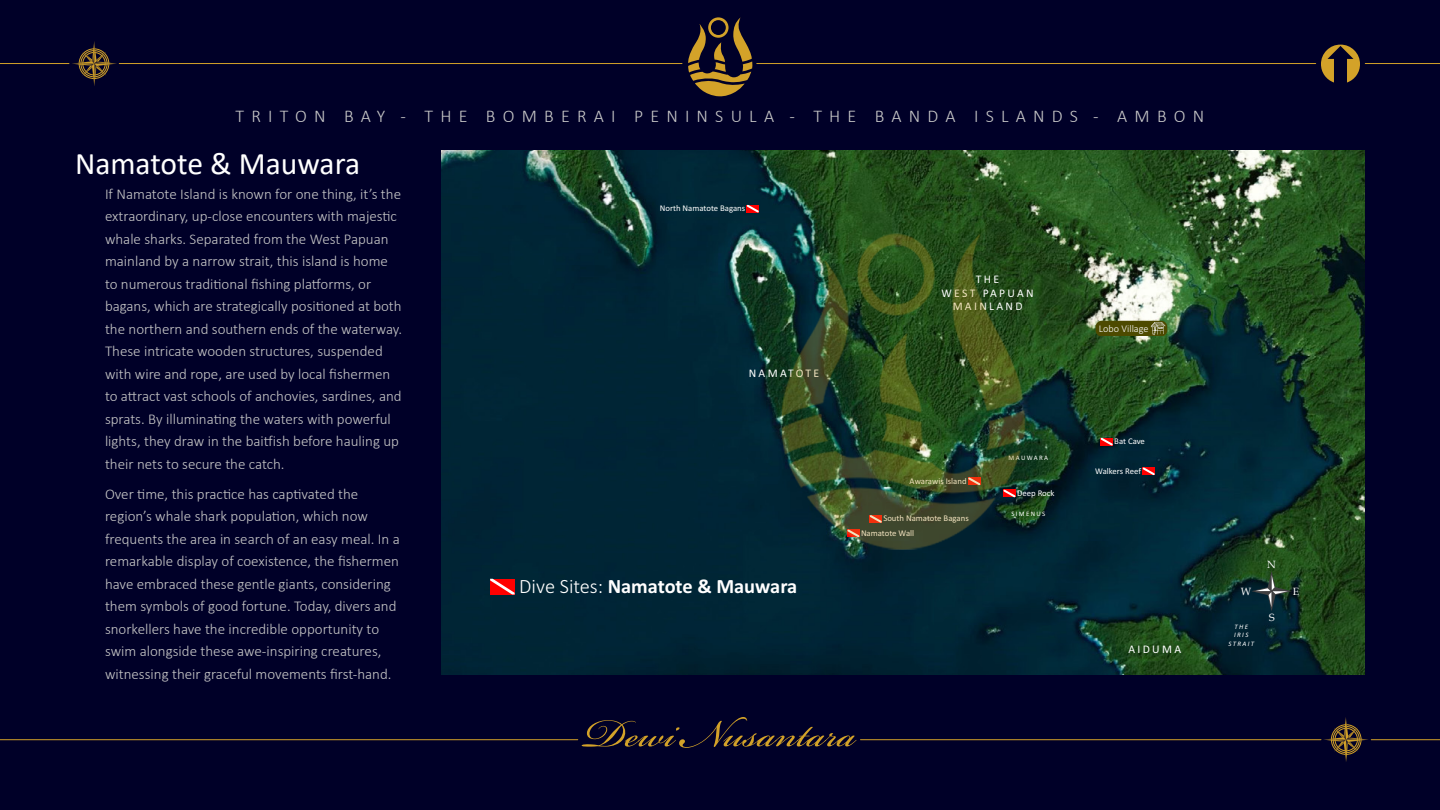
<style>
.page{position:relative;width:1440px;height:810px;background:#000028}
.page>*{position:absolute;margin:0;border:0;box-sizing:border-box;transform-origin:0 0}
.t1{font:61.5px "Bickham Script Pro";color:#d3a229}
.t2{font:31.5px "Calibri";color:#fff}
.t3{font:700 20.4px "Calibri";letter-spacing:-.005em;color:#fff}
.t4{font:300 18px "Calibri";letter-spacing:.4em;color:#c8c8c8}
.t5{font:300 15px/22.5px "Calibri";color:#c8c8c8}
.t6{font:11.7px/13.6px "Calibri";letter-spacing:.2em;color:#fff;text-align:center}
.t7{font:10.5px "Book Antiqua";color:#fff}
.t8{font:300 10.2px "Calibri";color:#fff}
.t9{font:8.77px/14.4px "Calibri";color:#fff}
.t10{font:6.82px "Calibri";letter-spacing:.2em;color:#fff}
.t11{font:italic 6.82px/8.8px "Calibri";letter-spacing:.2em;color:#fff;text-align:center}
.s1{font-weight:300}
</style>
<div class="page">
<img style="left:441px;top:150px;width:924px;height:525px">
<svg style="left:490px;top:579px;width:25px;height:15px"></svg>
<svg style="left:745px;top:203px;width:16px;height:11px"></svg>
<svg style="left:966px;top:476px;width:16px;height:11px"></svg>
<svg style="left:1141px;top:466px;width:16px;height:11px"></svg>
<svg style="left:868px;top:513px;width:16px;height:12px"></svg>
<svg style="left:846px;top:528px;width:15px;height:11px"></svg>
<svg style="left:1002px;top:488px;width:15px;height:11px"></svg>
<svg style="left:1099px;top:436px;width:16px;height:11px"></svg>
<svg style="left:1096px;top:321px;width:71px;height:15px"></svg>
<svg style="left:1251px;top:571px;width:41px;height:40px;background:#224136"></svg>
<hr style="left:119px;top:63px;width:563px;height:1px;background:#d3a229">
<hr style="left:0;top:63px;width:69px;height:1px;background:#d3a229">
<svg style="left:72px;top:41px;width:45px;height:45px"></svg>
<svg style="left:688px;top:17px;width:65px;height:80px"></svg>
<hr style="left:0;top:739px;width:578px;height:1px;background:#d3a229">
<hr style="left:1371px;top:739px;width:69px;height:1px;background:#d3a229">
<hr style="left:860px;top:739px;width:461px;height:1px;background:#d3a229">
<svg style="left:1324px;top:717px;width:44px;height:45px"></svg>
<hr style="left:757px;top:63px;width:559px;height:1px;background:#d3a229">
<hr style="left:1365px;top:63px;width:75px;height:1px;background:#d3a229">
<p class="t4" style="left:236px;top:109px;width:970px">TRITON BAY - THE BOMBERAI PENINSULA - THE BANDA ISLANDS - AMBON</p>
<h2 class="t2" style="left:75px;top:150px;width:287px">Namatote &amp; Mauwara</h2>
<p class="t5" style="left:105px;top:184px;width:299px">If Namatote Island is known for one thing, it’s the extraordinary, up-close encounters with majestic whale sharks. Separated from the West Papuan mainland by a narrow strait, this island is home to numerous traditional fishing platforms, or bagans, which are strategically positioned at both the northern and southern ends of the waterway.<br>These intricate wooden structures, suspended with wire and rope, are used by local fishermen to attract vast schools of anchovies, sardines, and sprats. By illuminating the waters with powerful lights, they draw in the baitfish before hauling up their nets to secure the catch.</p>
<p class="t5" style="left:105px;top:484px;width:296px">Over time, this practice has captivated the region’s whale shark population, which now frequents the area in search of an easy meal. In a remarkable display of coexistence, the fishermen have embraced these gentle giants, considering them symbols of good fortune. Today, divers and snorkellers have the incredible opportunity to swim alongside these awe-inspiring creatures, witnessing their graceful movements first-hand.</p>
<p class="t9" style="left:660px;top:201px;width:87px">North Namatote Bagans</p>
<p class="t6" style="left:749px;top:366px;width:72px">NAMATOTE</p>
<h3 class="t3" style="left:519px;top:572px;width:280px"><span class="s1">Dive Sites:</span> Namatote &amp; Mauwara</h3>
<p class="t6" style="left:941px;top:272px;width:94px">THE<br>WEST PAPUAN<br>MAINLAND</p>
<p class="t9" style="left:910px;top:473px;width:59px">Awarawis Island</p>
<p class="t9" style="left:861px;top:511px;width:109px;text-indent:22px">South Namatote Bagans<br>Namatote Wall</p>
<p class="t10" style="left:1009px;top:453px;width:41px">MAUWARA</p>
<p class="t9" style="left:1017px;top:486px;width:39px">Deep Rock</p>
<p class="t10" style="left:1011px;top:509px;width:36px">SIMENUS</p>
<h1 class="t1" style="left:584px;top:689px;width:273px">Dewi Nusantara</h1>
<p class="t8" style="left:1099px;top:322px;width:51px">Lobo Village</p>
<p class="t9" style="left:1114px;top:434px;width:32px">Bat Cave</p>
<p class="t9" style="left:1095px;top:463px;width:47px">Walkers Reef</p>
<p class="t6" style="left:1128px;top:642px;width:54px">AIDUMA</p>
<p class="t7" style="left:1267px;top:558px;width:10px">N</p>
<p class="t7" style="left:1241px;top:585px;width:12px">W</p>
<p class="t7" style="left:1293px;top:585px;width:8px">E</p>
<p class="t11" style="left:1228px;top:622px;width:27px">THE<br>IRIS<br>STRAIT</p>
<p class="t7" style="left:1269px;top:611px;width:7px">S</p>
</div>
